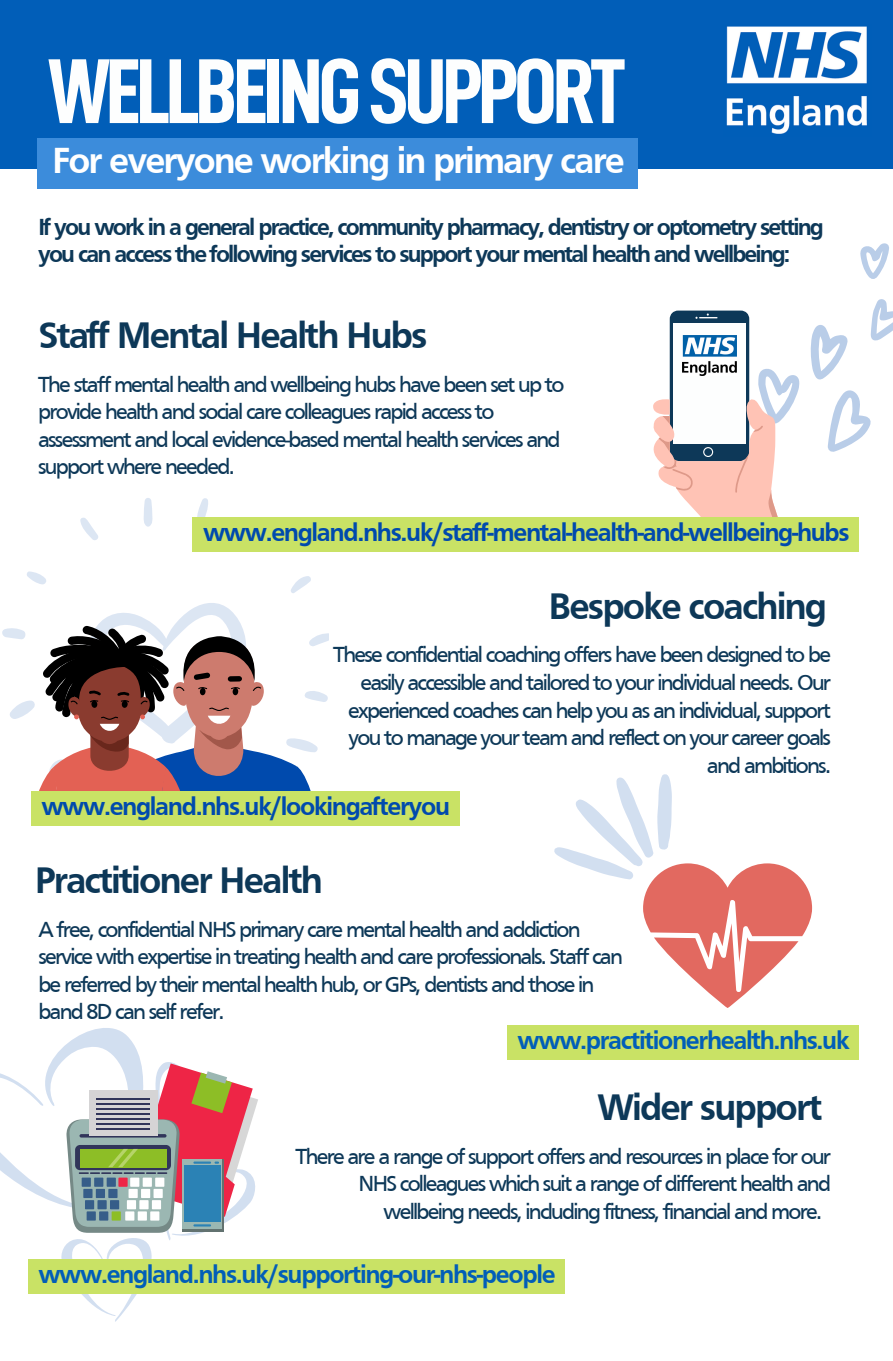
<style>
.page{position:relative;width:893px;height:1361px;background:#fff}
.page>*{position:absolute;margin:0;border:0;box-sizing:border-box;transform-origin:0 0}
.t1{font:92.4px "D DIN Condensed Bold";letter-spacing:-.045em;color:#fdfefe}
.t2{font:700 38.1px "Frutiger";letter-spacing:-.05em;color:#0d3858}
.t3{font:700 37.5px "Frutiger";letter-spacing:-.05em;color:#fff}
.t4{font:700 26.03px "Frutiger";letter-spacing:-.05em;color:#004aad}
.t5{font:700 26.03px "Frutiger";letter-spacing:-.05em;color:#015eb8}
.t6{font:700 24px/26.4px "Frutiger";letter-spacing:-.08em;color:#0d3858}
.t7{font:22.5px/27.6px "Frutiger";letter-spacing:-.075em;color:#0d3858}
</style>
<div class="page">
<div style="left:0;top:0;width:893px;height:168px;background:#015eb8"></div>
<svg style="left:653px;top:243px;width:240px;height:274px"></svg>
<img style="left:682px;top:335px;width:54px;height:40px">
<svg style="left:0;top:1028px;width:258px;height:294px"></svg>
<svg style="left:143px;top:498px;width:10px;height:29px"></svg>
<svg style="left:80px;top:517px;width:18px;height:23px"></svg>
<svg style="left:27px;top:571px;width:19px;height:14px"></svg>
<svg style="left:291px;top:576px;width:20px;height:17px"></svg>
<svg style="left:197px;top:498px;width:11px;height:19px"></svg>
<svg style="left:2px;top:603px;width:327px;height:188px"></svg>
<div style="left:31px;top:791px;width:428px;height:35px;background:#c9e265"></div>
<svg style="left:554px;top:774px;width:258px;height:234px"></svg>
<img style="left:726px;top:26px;width:141px;height:108px">
<div style="left:37px;top:138px;width:601px;height:51px;background:#3c8cdb"></div>
<div style="left:507px;top:1025px;width:351px;height:35px;background:#c9e265"></div>
<div style="left:193px;top:517px;width:666px;height:35px;background:#c9e265"></div>
<div style="left:28px;top:1259px;width:537px;height:35px;background:#c9e265"></div>
<h1 class="t1" style="left:48px;top:46px;width:578px">WELLBEINGSUPPORT</h1>
<h3 class="t3" style="left:52px;top:146px;width:574px">For everyone working in primary care</h3>
<p class="t6" style="left:38px;top:216px;width:787px">If you work in a general practice, community pharmacy, dentistry or optometry setting you can access the following services to support your mental health and wellbeing:</p>
<h2 class="t2" style="left:38px;top:320px;width:391px">Staff Mental Health Hubs</h2>
<p class="t7" style="left:38px;top:372px;width:528px">The staff mental health and wellbeing hubs have been set up to provide health and social care colleagues rapid access to assessment and local evidence-based mental health services and support where needed.</p>
<p class="t4" style="left:203px;top:522px;width:648px">www.england.nhs.uk/staff-mental-health-and-wellbeing-hubs</p>
<h2 class="t2" style="left:548px;top:592px;width:280px">Bespoke coaching</h2>
<p class="t7" style="left:333px;top:643px;width:499px;text-align:right">These confidential coaching offers have been designed to be easily accessible and tailored to your individual needs. Our experienced coaches can help you as an individual, support you to manage your team and reflect on your career goals and ambitions.</p>
<p class="t4" style="left:41px;top:796px;width:410px">www.england.nhs.uk/lookingafteryou</p>
<h2 class="t2" style="left:35px;top:866px;width:290px">Practitioner Health</h2>
<p class="t7" style="left:38px;top:917px;width:586px">A free, confidential NHS primary care mental health and addiction service with expertise in treating health and care professionals. Staff can be referred by their mental health hub, or GPs, dentists and those in band 8D can self refer.</p>
<p class="t5" style="left:517px;top:1030px;width:334px">www.practitionerhealth.nhs.uk</p>
<h2 class="t2" style="left:597px;top:1092px;width:226px">Wider support</h2>
<p class="t7" style="left:295px;top:1144px;width:537px">There are a range of support offers and resources in place for our</p>
<p class="t7" style="left:359px;top:1171px;width:474px">NHS colleagues which suit a range of different health and</p>
<p class="t7" style="left:383px;top:1199px;width:440px">wellbeing needs, including fitness, financial and more.</p>
<p class="t5" style="left:38px;top:1264px;width:519px">www.england.nhs.uk/supporting-our-nhs-people</p>
</div>
